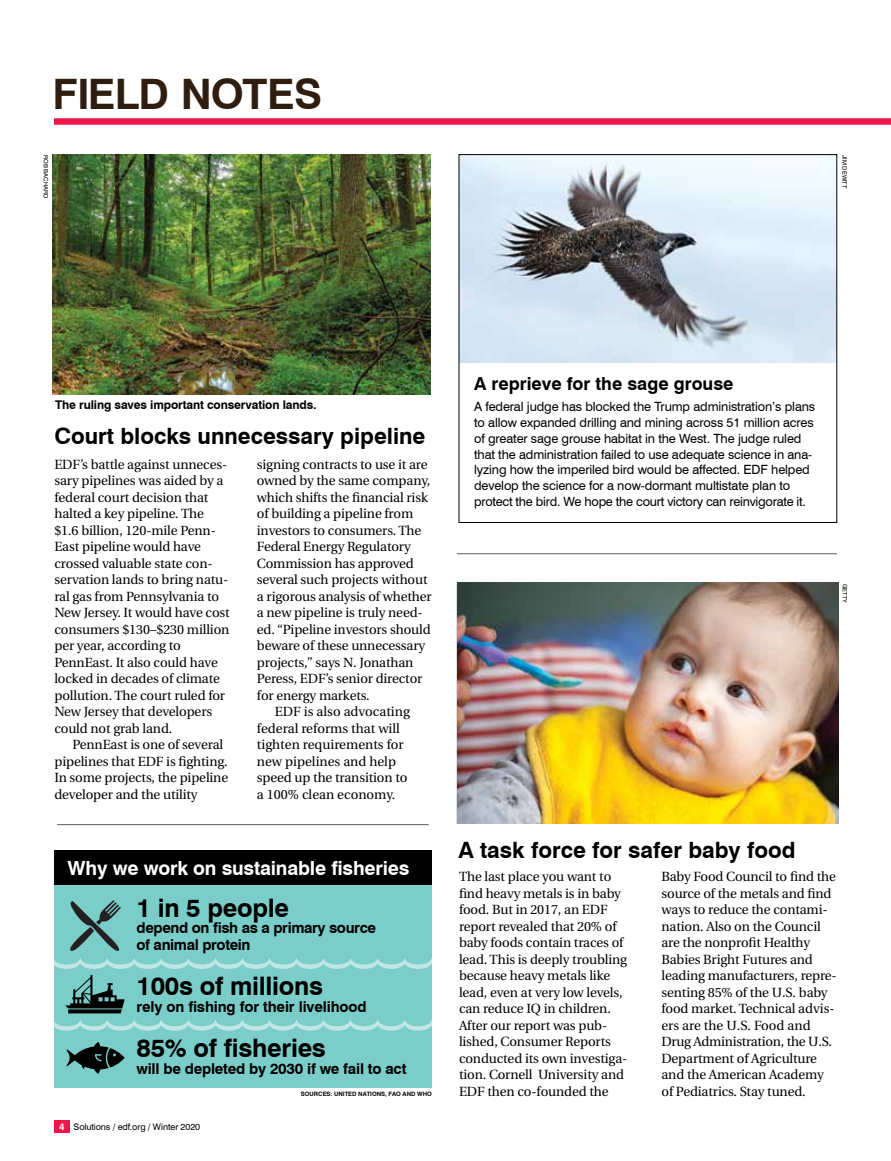
<style>
.page{position:relative;width:891px;height:1161px;background:#fff}
.page>*{position:absolute;margin:0;border:0;box-sizing:border-box;transform-origin:0 0}
.t1{font:700 42px "Swiss 721 BT";letter-spacing:-.015em;color:#2f1e10}
.t2{font:700 25.5px "Swiss 721 BT";letter-spacing:-.01em;color:#000}
.t3{font:700 22.5px "Swiss 721 BT";color:#000}
.t4{font:700 19.5px "Swiss 721 BT";letter-spacing:-.01em;color:#fff}
.t5{font:700 18px "Swiss 721 BT";color:#000}
.t6{font:700 15px/16.5px "Swiss 721 BT";letter-spacing:-.015em;color:#000}
.t7{font:13.35px/16.5px "Utopia";letter-spacing:-.01em;color:#000}
.t8{font:12.75px/15.8px "Swiss 721 BT";letter-spacing:-.01em;color:#000}
.t9{font:700 12px "Swiss 721 BT";letter-spacing:-.01em;color:#000}
.t10{font:9px "Swiss 721 BT";letter-spacing:-.01em;color:#000}
.t11{font:700 6px "Swiss 721 BT";color:#000}
.t12{font:6px "Swiss 721 BT";color:#000}
.s1{font-weight:700;font-size:9.6px;color:#fff}
</style>
<div class="page">
<div style="left:54px;top:1120px;width:15px;height:13px;background:#ed174c"></div>
<img style="left:458px;top:583px;width:380px;height:241px">
<img style="left:53px;top:155px;width:378px;height:240px">
<img style="left:461px;top:156px;width:374px;height:207px">
<div style="left:54px;top:870px;width:378px;height:218px;background:#7acdc8"></div>
<div style="left:54px;top:851px;width:378px;height:34px;background:#000"></div>
<svg style="left:54px;top:1020px;width:378px;height:11px"></svg>
<div style="left:54px;top:118px;width:837px;height:6px;background:#ed174c"></div>
<hr style="left:457px;top:553px;width:380px;height:1px;background:#58595b">
<hr style="left:57px;top:824px;width:372px;height:1px;background:#58595b">
<svg style="left:65px;top:975px;width:60px;height:38px"></svg>
<svg style="left:67px;top:1042px;width:58px;height:32px"></svg>
<svg style="left:54px;top:900px;width:378px;height:69px"></svg>
<div style="left:459px;top:154px;width:378px;height:369px;border:1px solid #000"></div>
<h1 class="t1" style="left:52px;top:69px;width:271px">FIELD NOTES</h1>
<p class="t12" style="left:50px;top:155px;width:44px;rotate:90deg">ROB BACHARD</p>
<p class="t12" style="left:848px;top:155px;width:35px;rotate:90deg">JIM DEWITT</p>
<p class="t9" style="left:55px;top:397px;width:263px">The ruling saves important conservation lands.</p>
<h3 class="t3" style="left:54px;top:423px;width:373px">Court blocks unnecessary pipeline</h3>
<p class="t7" style="left:54px;top:456px;width:177px">EDF’s battle against unneces&shy;sary pipelines was aided by a federal court decision that halted a key pipeline. The $1.6 billion, 120-mile Penn-<br>East pipeline would have crossed valuable state con&shy;servation lands to bring natu&shy;ral gas from Pennsylvania to<br>New Jersey. It would have cost consumers $130–$230 million per year, according to<br>PennEast. It also could have locked in decades of climate pollution. The court ruled for<br>New Jersey that developers could not grab land.</p>
<p class="t7" style="left:54px;top:737px;width:175px;text-indent:18px">PennEast is one of several pipelines that EDF is fighting.<br>In some projects, the pipeline developer and the utility</p>
<p class="t7" style="left:257px;top:456px;width:172px">signing contracts to use it are</p>
<p class="t7" style="left:257px;top:473px;width:175px">owned by the same company,</p>
<p class="t7" style="left:257px;top:489px;width:173px">which shifts the financial risk</p>
<p class="t7" style="left:257px;top:506px;width:158px">of building a pipeline from</p>
<p class="t7" style="left:257px;top:522px;width:166px">investors to consumers. The</p>
<p class="t7" style="left:257px;top:539px;width:156px">Federal Energy Regulatory</p>
<p class="t7" style="left:257px;top:555px;width:158px">Commission has approved</p>
<p class="t7" style="left:257px;top:572px;width:172px">several such projects without</p>
<p class="t7" style="left:257px;top:588px;width:176px">a rigorous analysis of whether</p>
<p class="t7" style="left:257px;top:605px;width:167px">a new pipeline is truly need-</p>
<p class="t7" style="left:257px;top:621px;width:175px">ed. “Pipeline investors should</p>
<p class="t7" style="left:257px;top:638px;width:170px">beware of these unnecessary</p>
<p class="t7" style="left:257px;top:654px;width:158px">projects,” says N. Jonathan</p>
<p class="t7" style="left:257px;top:671px;width:167px">Peress, EDF’s senior director</p>
<p class="t7" style="left:257px;top:687px;width:114px">for energy markets.</p>
<p class="t7" style="left:275px;top:704px;width:137px">EDF is also advocating</p>
<p class="t7" style="left:257px;top:720px;width:144px">federal reforms that will</p>
<p class="t7" style="left:257px;top:737px;width:148px">tighten requirements for</p>
<p class="t7" style="left:257px;top:753px;width:141px">new pipelines and help</p>
<p class="t7" style="left:257px;top:770px;width:152px">speed up the transition to</p>
<p class="t7" style="left:257px;top:786px;width:140px">a 100% clean economy.</p>
<h3 class="t4" style="left:68px;top:856px;width:343px">Why we work on sustainable fisheries</h3>
<h2 class="t2" style="left:136px;top:892px;width:154px">1 in 5 people</h2>
<p class="t6" style="left:136px;top:920px;width:241px">depend on fish as a primary source of animal protein</p>
<h2 class="t2" style="left:136px;top:971px;width:188px">100s of millions</h2>
<p class="t6" style="left:136px;top:998px;width:232px">rely on fishing for their livelihood</p>
<h2 class="t2" style="left:136px;top:1033px;width:191px">85% of fisheries</h2>
<p class="t6" style="left:136px;top:1060px;width:271px">will be depleted by 2030 if we fail to act</p>
<p class="t10" style="left:59px;top:1121px;width:143px"><span class="s1">4</span> Solutions / edf.org / Winter 2020</p>
<p class="t11" style="left:301px;top:1090px;width:133px">SOURCES: UNITED NATIONS, FAO AND WHO</p>
<h3 class="t5" style="left:474px;top:372px;width:261px">A reprieve for the sage grouse</h3>
<p class="t8" style="left:474px;top:399px;width:343px">A federal judge has blocked the Trump administration’s plans to allow expanded drilling and mining across 51 million acres of greater sage grouse habitat in the West. The judge ruled that the administration failed to use adequate science in ana&shy;lyzing how the imperiled bird would be affected. EDF helped develop the science for a now-dormant multistate plan to protect the bird. We hope the court victory can reinvigorate it.</p>
<p class="t12" style="left:849px;top:584px;width:21px;rotate:90deg">GETTY</p>
<h3 class="t3" style="left:458px;top:836px;width:339px">A task force for safer baby food</h3>
<p class="t7" style="left:662px;top:869px;width:177px">Baby Food Council to find the source of the metals and find ways to reduce the contami&shy;nation. Also on the Council are the nonprofit Healthy<br>Babies Bright Futures and leading manufacturers, repre&shy;senting 85% of the U.S. baby food market. Technical advis&shy;ers are the U.S. Food and<br>Drug Administration, the U.S.<br>Department of Agriculture and the American Academy of Pediatrics. Stay tuned.</p>
<p class="t7" style="left:459px;top:869px;width:170px">The last place you want to find heavy metals is in baby food. But in 2017, an EDF report revealed that 20% of baby foods contain traces of lead. This is deeply troubling because heavy metals like lead, even at very low levels, can reduce IQ in children.<br>After our report was pub&shy;lished, Consumer Reports conducted its own investiga&shy;tion. Cornell University and<br>EDF then co-founded the</p>
</div>
